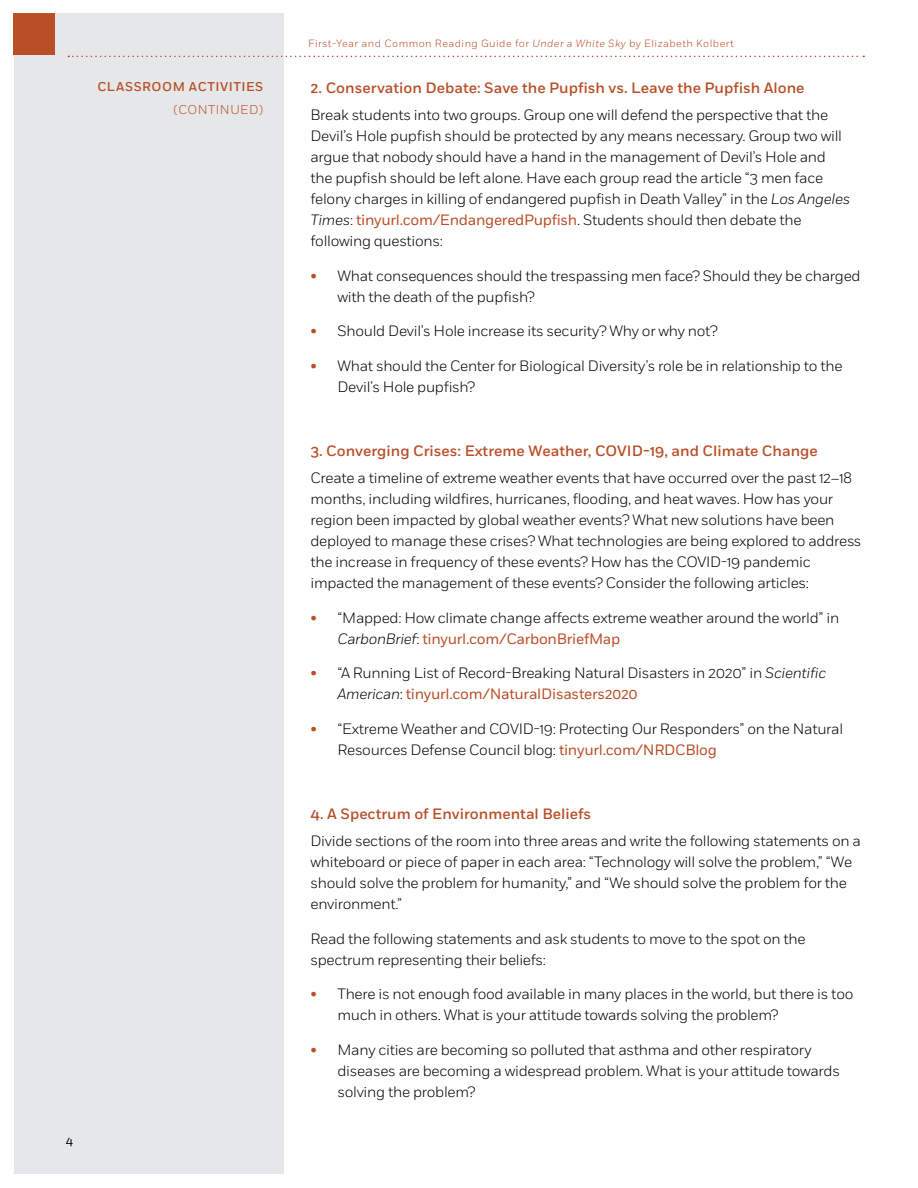
<style>
.page{position:relative;width:918px;height:1188px;background:#fff}
.page>*{position:absolute;margin:0;border:0;box-sizing:border-box;transform-origin:0 0}
.t1{font:300 15px/21px "Fort";letter-spacing:-.02em;color:#000}
.t2{font:500 15px "Fort";color:#b94e27}
.t3{font:500 12.75px "Fort";letter-spacing:.04em;color:#b94e27}
.t4{font:300 12.75px "Fort";letter-spacing:.04em;color:#b94e27}
.t5{font:12px "Fort";color:#000}
.t6{font:300 10.5px "Fort";letter-spacing:.04em;color:#b94e27}
.s1{font-style:italic}
.s2{font-weight:400;color:#b94e27}
</style>
<div class="page">
<div style="left:14px;top:14px;width:270px;height:1160px;background:#e6e7e8"></div>
<div style="left:14px;top:14px;width:41px;height:41px;background:#b94e27"></div>
<svg style="left:68px;top:56px;width:796px;height:1px"></svg>
<p class="t3" style="left:97px;top:79px;width:167px">Classroom Activities</p>
<p class="t4" style="left:173px;top:102px;width:91px">(CONTINUED)</p>
<p class="t5" style="left:66px;top:1134px;width:9px">4</p>
<p class="t6" style="left:308px;top:37px;width:427px">First-Year and Common Reading Guide for <span class="s1">Under a White Sky</span> by Elizabeth Kolbert</p>
<p class="t2" style="left:310px;top:78px;width:496px">2. Conservation Debate: Save the Pupfish vs. Leave the Pupfish Alone</p>
<p class="t1" style="left:310px;top:105px;width:541px">Break students into two groups. Group one will defend the perspective that the Devil’s Hole pupfish should be protected by any means necessary. Group two will argue that nobody should have a hand in the management of Devil’s Hole and the pupfish should be left alone. Have each group read the article “3 men face felony charges in killing of endangered pupfish in Death Valley” in the <span class="s1">Los Angeles Times</span>: <span class="s2">tinyurl.com/EndangeredPupfish</span>. Students should then debate the following questions:</p>
<p class="t1" style="left:338px;top:265px;width:525px;text-indent:-27px"><span class="s2">•</span> What consequences should the trespassing men face? Should they be charged with the death of the pupfish?</p>
<p class="t1" style="left:310px;top:321px;width:409px"><span class="s2">•</span> Should Devil’s Hole increase its security? Why or why not?</p>
<p class="t1" style="left:338px;top:355px;width:507px;text-indent:-27px"><span class="s2">•</span> What should the Center for Biological Diversity’s role be in relationship to the<br>Devil’s Hole pupfish?</p>
<p class="t2" style="left:310px;top:441px;width:509px">3. Converging Crises: Extreme Weather, COVI D-19, and Climate Change</p>
<p class="t1" style="left:310px;top:468px;width:553px">Create a timeline of extreme weather events that have occurred over the past 12–18 months, including wildfires, hurricanes, flooding, and heat waves. How has your region been impacted by global weather events? What new solutions have been deployed to manage these crises? What technologies are being explored to address the increase in frequency of these events? How has the COVID-19 pandemic impacted the management of these events? Consider the following articles:</p>
<p class="t1" style="left:338px;top:607px;width:503px;text-indent:-27px"><span class="s2">•</span> “Mapped: How climate change affects extreme weather around the world” in<br><span class="s1">CarbonBrief</span>: <span class="s2">tinyurl.com/CarbonBriefMap</span></p>
<p class="t1" style="left:338px;top:663px;width:490px;text-indent:-27px"><span class="s2">•</span> “A Running List of Record-Breaking Natural Disasters in 2020” in <span class="s1">Scientific<br>American</span>: <span class="s2">tinyurl.com/NaturalDisasters2020</span></p>
<p class="t1" style="left:338px;top:718px;width:507px;text-indent:-27px"><span class="s2">•</span> “Extreme Weather and COVID-19: Protecting Our Responders” on the Natural<br>Resources Defense Council blog: <span class="s2">tinyurl.com/NRDCBlog</span></p>
<p class="t2" style="left:310px;top:804px;width:282px">4. A Spectrum of Environmental Beliefs</p>
<p class="t1" style="left:310px;top:831px;width:552px">Divide sections of the room into three areas and write the following statements on a whiteboard or piece of paper in each area: “Technology will solve the problem,” “We should solve the problem for humanity,” and “We should solve the problem for the environment.”</p>
<p class="t1" style="left:310px;top:928px;width:497px">Read the following statements and ask students to move to the spot on the spectrum representing their beliefs:</p>
<p class="t1" style="left:337px;top:984px;width:517px;text-indent:-27px"><span class="s2">•</span> There is not enough food available in many places in the world, but there is too much in others. What is your attitude towards solving the problem?</p>
<p class="t1" style="left:337px;top:1039px;width:504px;text-indent:-27px"><span class="s2">•</span> Many cities are becoming so polluted that asthma and other respiratory diseases are becoming a widespread problem. What is your attitude towards solving the problem?</p>
</div>
